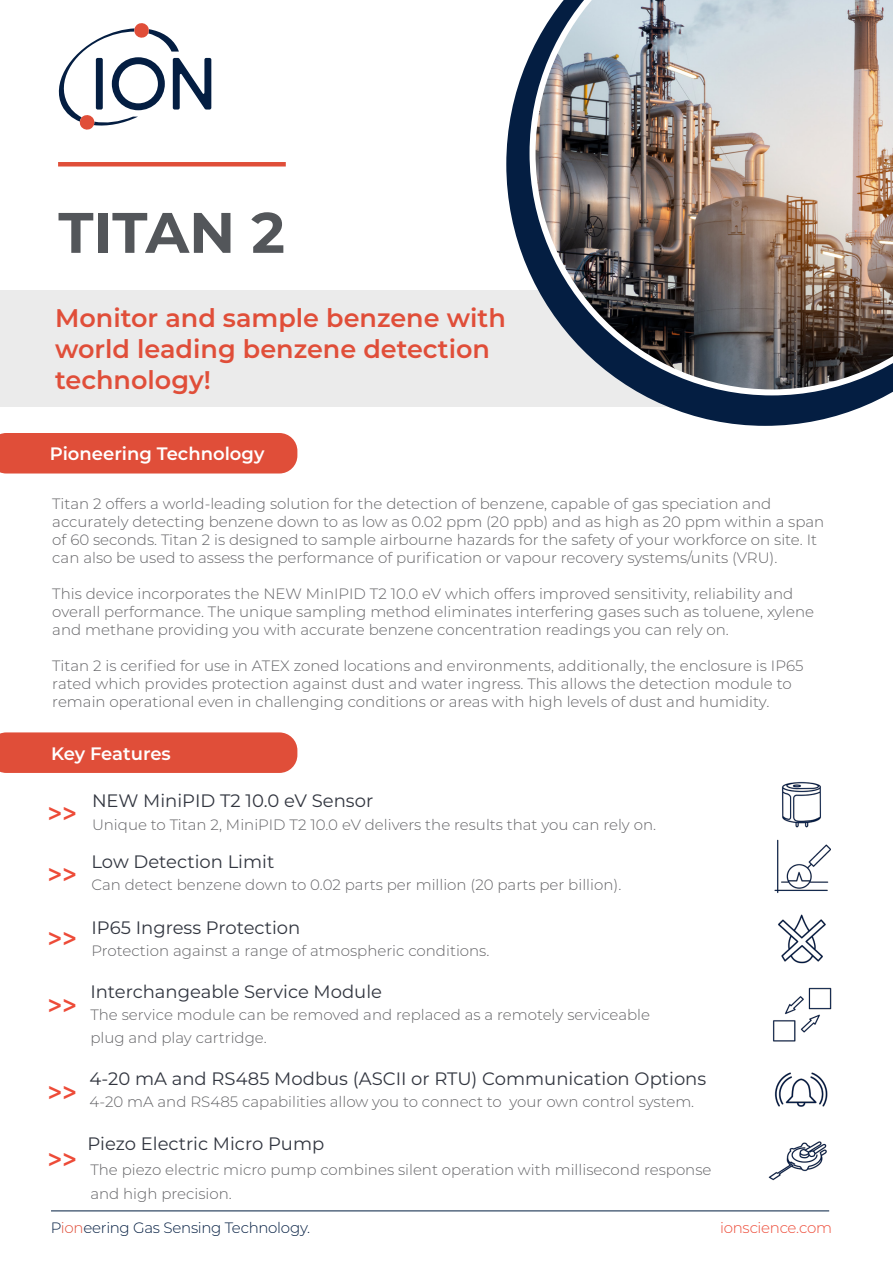
<style>
.page{position:relative;width:893px;height:1263px;background:#fff}
.page>*{position:absolute;margin:0;border:0;box-sizing:border-box;transform-origin:0 0}
.t1{font:700 57px "Montserrat";color:#53565a}
.t2{font:600 25.5px/30.6px "Montserrat";color:#e04e39}
.TechSpec__Bullet_lis{font:500 24px "Gotham";color:#ed4b38}
.t3{font:18px "Montserrat";color:#323640}
.t4{font:600 18px "Montserrat";color:#fff}
.t5{font:300 15px/18px "Montserrat";color:#636366}
.t6{font:300 15px "Montserrat";letter-spacing:-.02em;color:#041e42}
.t7{font:300 15px "Montserrat";letter-spacing:-.02em;color:#ed4b38}
.s1{color:#e04e39}
</style>
<div class="page">
<hr style="left:51px;top:1210px;width:778px;height:1px;background:#001e41">
<div style="left:0;top:732px;width:297px;height:41px;background:#e04e39"></div>
<svg style="left:58px;top:23px;width:153px;height:107px"></svg>
<hr style="left:58px;top:162px;width:228px;height:4px;background:#e04e39">
<svg style="left:506px;top:55px;width:381px;height:371px"></svg>
<img style="left:530px;top:0;width:363px;height:395px">
<div style="left:0;top:433px;width:297px;height:40px;background:#e04e39"></div>
<img style="left:774px;top:1072px;width:54px;height:35px">
<img style="left:778px;top:914px;width:47px;height:50px">
<img style="left:782px;top:781px;width:39px;height:47px">
<img style="left:768px;top:1141px;width:59px;height:40px">
<img style="left:774px;top:839px;width:57px;height:54px">
<img style="left:773px;top:988px;width:59px;height:54px">
<p class="t1" style="left:58px;top:191px;width:228px">TITAN 2</p>
<p class="t2" style="left:55px;top:302px;width:452px">Monitor and sample benzene with world leading benzene detection technology!</p>
<p class="t4" style="left:50px;top:440px;width:216px">Pioneering Technology</p>
<p class="t5" style="left:52px;top:494px;width:774px">Titan 2 offers a world-leading solution for the detection of benzene, capable of gas speciation and accurately detecting benzene down to as low as 0.02 ppm (20 ppb) and as high as 20 ppm within a span of 60 seconds. Titan 2 is designed to sample airbourne hazards for the safety of your workforce on site. It can also be used to assess the performance of purification or vapour recovery systems/units (VRU).</p>
<p class="t5" style="left:52px;top:584px;width:763px">This device incorporates the NEW MinIPID T2 10.0 eV which offers improved sensitivity, reliability and overall performance. The unique sampling method eliminates interfering gases such as toluene, xylene and methane providing you with accurate benzene concentration readings you can rely on.</p>
<p class="t5" style="left:52px;top:656px;width:753px">Titan 2 is cerified for use in ATEX zoned locations and environments, additionally, the enclosure is IP65 rated which provides protection against dust and water ingress. This allows the detection module to remain operational even in challenging conditions or areas with high levels of dust and humidity.</p>
<p class="t4" style="left:51px;top:741px;width:121px">Key Features</p>
<p class="TechSpec__Bullet_lis" style="left:47px;top:797px;width:31px">&gt;&gt;</p>
<p class="TechSpec__Bullet_lis" style="left:47px;top:859px;width:31px">&gt;&gt;</p>
<p class="TechSpec__Bullet_lis" style="left:47px;top:923px;width:31px">&gt;&gt;</p>
<p class="TechSpec__Bullet_lis" style="left:47px;top:989px;width:31px">&gt;&gt;</p>
<p class="TechSpec__Bullet_lis" style="left:47px;top:1076px;width:31px">&gt;&gt;</p>
<p class="TechSpec__Bullet_lis" style="left:47px;top:1144px;width:31px">&gt;&gt;</p>
<p class="t3" style="left:92px;top:789px;width:283px">NEW MiniPID T2 10.0 eV Sensor</p>
<p class="t5" style="left:92px;top:815px;width:566px">Unique to Titan 2, MiniPID T2 10.0 eV delivers the results that you can rely on.</p>
<p class="t3" style="left:92px;top:849px;width:184px">Low Detection Limit</p>
<p class="t5" style="left:92px;top:876px;width:531px">Can detect benzene down to 0.02 parts per million (20 parts per billion).</p>
<p class="t3" style="left:92px;top:915px;width:210px">IP65 Ingress Protection</p>
<p class="t5" style="left:92px;top:941px;width:399px">Protection against a range of atmospheric conditions.</p>
<p class="t3" style="left:90px;top:979px;width:293px">Interchangeable Service Module</p>
<p class="t5" style="left:90px;top:1003px;width:561px;line-height:22.5px">The service module can be removed and replaced as a remotely serviceable plug and play cartridge.</p>
<p class="t3" style="left:90px;top:1066px;width:618px">4-20 mA and RS485 Modbus (ASCII or RTU) Communication Options</p>
<p class="t5" style="left:90px;top:1092px;width:606px">4-20 mA and RS485 capabilities allow you to connect to your own control system.</p>
<p class="t3" style="left:88px;top:1131px;width:238px">Piezo Electric Micro Pump</p>
<p class="t5" style="left:90px;top:1157px;width:623px;line-height:24px">The piezo electric micro pump combines silent operation with millisecond response and high precision.</p>
<p class="t6" style="left:51px;top:1217px;width:261px">P<span class="s1">ion</span>eering Gas Sensing Technology.</p>
<p class="t7" style="left:720px;top:1217px;width:113px">ionscience.com</p>
</div>
